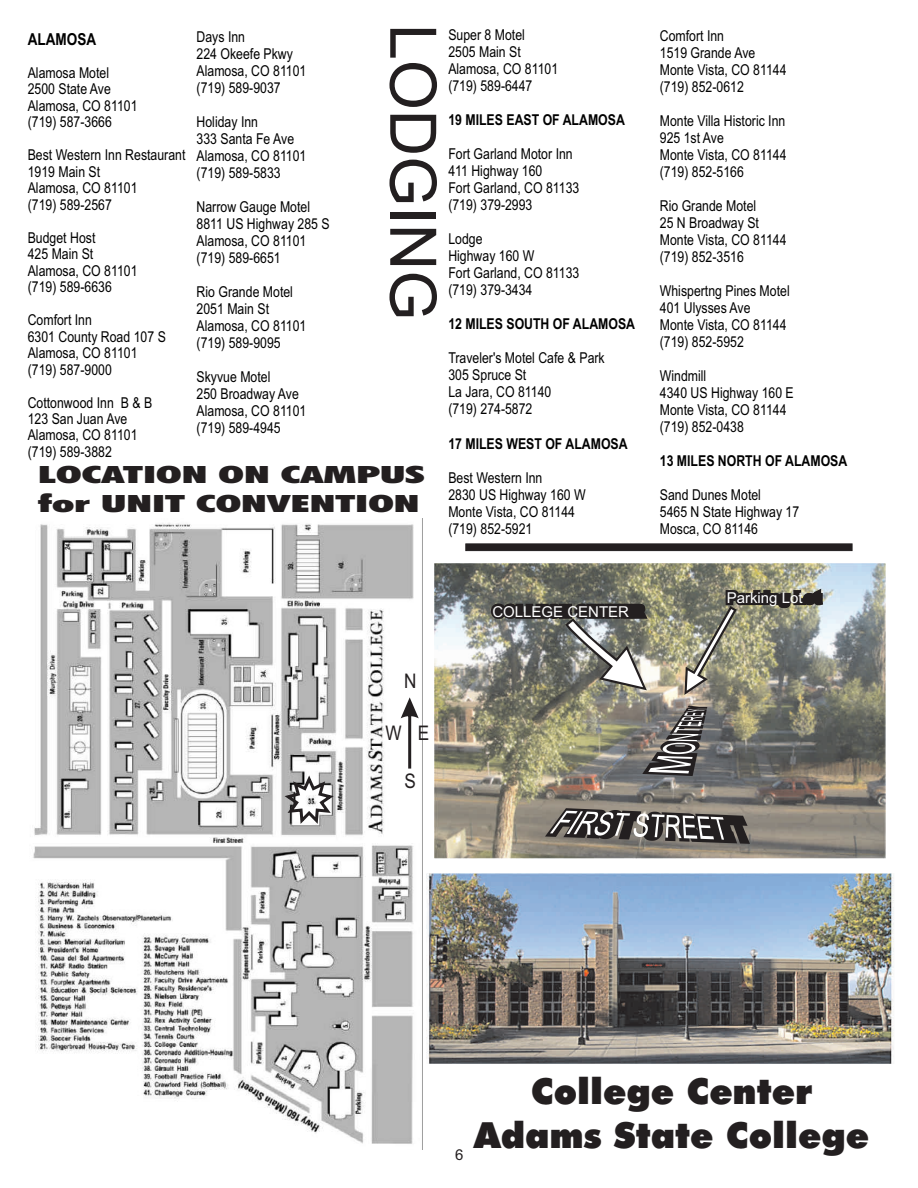
<style>
.page{position:relative;width:918px;height:1188px;background:#fff}
.page>*{position:absolute;margin:0;border:0;box-sizing:border-box;transform-origin:0 0}
.t1{font:64.2px "Arial";color:#231f20}
.t2{font:900 36px/43.2px "Futura BT";color:#231f20;text-align:center}
.t3{font:900 condensed 23.85px/28.7px "Futura BT";color:#231f20;scale:1.88 1}
.t4{font:20.1px "Arial";color:#231f20;scale:.85 1}
.t5{font:700 16.5px "Arial Narrow";color:#000}
.t6{font:15px/17px "Arial Narrow";color:#000}
.t7{font:700 15px "Arial Narrow";color:#000}
.t8{font:15px "Arial";color:#fff}
.t9{font:15px "Arial";color:#231f20}
</style>
<div class="page">
<img style="left:33px;top:519px;width:390px;height:630px">
<svg style="left:281px;top:775px;width:56px;height:52px"></svg>
<svg style="left:401px;top:697px;width:18px;height:72px"></svg>
<div style="left:466px;top:544px;width:386px;height:7px;background:#231f20"></div>
<img style="left:427px;top:873px;width:467px;height:191px">
<img style="left:434px;top:564px;width:451px;height:294px">
<svg style="left:491px;top:604px;width:157px;height:86px;background:#797a75"></svg>
<svg style="left:642px;top:706px;width:65px;height:70px;background:#726f6e"></svg>
<svg style="left:545px;top:808px;width:205px;height:36px;background:#6c6764"></svg>
<svg style="left:684px;top:589px;width:139px;height:106px;background:#898878"></svg>
<p class="t5" style="left:28px;top:33px;width:70px">ALAMOSA</p>
<p class="t6" style="left:28px;top:66px;width:111px;line-height:16.5px">Alamosa Motel<br>2500 State Ave<br>Alamosa, CO 81101 (719) 587-3666</p>
<p class="t6" style="left:28px;top:148px;width:159px;line-height:16.5px">Best Western Inn Restaurant<br>1919 Main St<br>Alamosa, CO 81101<br>(719) 589-2567</p>
<p class="t6" style="left:28px;top:231px;width:111px;line-height:16.5px">Budget Host<br>425 Main St<br>Alamosa, CO 81101 (719) 589-6636</p>
<p class="t6" style="left:28px;top:313px;width:140px;line-height:16.5px">Comfort Inn<br>6301 County Road 107 S<br>Alamosa, CO 81101 (719) 587-9000</p>
<p class="t6" style="left:28px;top:395px;width:126px;line-height:16.5px">Cottonwood Inn B &amp; B<br>123 San Juan Ave<br>Alamosa, CO 81101 (719) 589-3882</p>
<p class="t6" style="left:197px;top:30px;width:111px">Days Inn<br>224 Okeefe Pkwy<br>Alamosa, CO 81101 (719) 589-9037</p>
<p class="t6" style="left:197px;top:115px;width:111px">Holiday Inn<br>333 Santa Fe Ave<br>Alamosa, CO 81101 (719) 589-5833</p>
<p class="t6" style="left:197px;top:199px;width:135px">Narrow Gauge Motel<br>8811 US Highway 285 S<br>Alamosa, CO 81101 (719) 589-6651</p>
<p class="t6" style="left:197px;top:284px;width:111px">Rio Grande Motel<br>2051 Main St<br>Alamosa, CO 81101 (719) 589-9095</p>
<p class="t6" style="left:197px;top:369px;width:111px">Skyvue Motel<br>250 Broadway Ave<br>Alamosa, CO 81101 (719) 589-4945</p>
<h1 class="t1" style="left:437px;top:24px;width:298px;rotate:90deg">LODGING</h1>
<h3 class="t3" style="left:38px;top:463px;width:207px">LOCATION ON CAMPUS for UNIT CONVENTION</h3>
<p class="t6" style="left:448px;top:28px;width:111px">Super 8 Motel<br>2505 Main St<br>Alamosa, CO 81101 (719) 589-6447</p>
<p class="t7" style="left:448px;top:114px;width:178px">19 MILES EAST OF ALAMOSA</p>
<p class="t6" style="left:448px;top:147px;width:133px">Fort Garland Motor Inn<br>411 Highway 160<br>Fort Garland, CO 81133 (719) 379-2993</p>
<p class="t6" style="left:448px;top:232px;width:133px">Lodge<br>Highway 160 W<br>Fort Garland, CO 81133 (719) 379-3434</p>
<p class="t7" style="left:448px;top:318px;width:188px">12 MILES SOUTH OF ALAMOSA</p>
<p class="t6" style="left:448px;top:351px;width:158px">Traveler's Motel Cafe &amp; Park<br>305 Spruce St<br>La Jara, CO 81140<br>(719) 274-5872</p>
<p class="t7" style="left:448px;top:438px;width:181px">17 MILES WEST OF ALAMOSA</p>
<p class="t6" style="left:448px;top:470px;width:139px">Best Western Inn<br>2830 US Highway 160 W<br>Monte Vista, CO 81144 (719) 852-5921</p>
<h3 class="t4" style="left:404px;top:673px;width:16px">N</h3>
<h3 class="t4" style="left:385px;top:725px;width:53px">W E</h3>
<h3 class="t4" style="left:404px;top:773px;width:15px">S</h3>
<p class="t8" style="left:492px;top:606px;width:138px">COLLEGE CENTER</p>
<p class="t6" style="left:660px;top:29px;width:128px">Comfort Inn<br>1519 Grande Ave<br>Monte Vista, CO 81144 (719) 852-0612</p>
<p class="t6" style="left:660px;top:114px;width:128px">Monte Villa Historic Inn<br>925 1st Ave<br>Monte Vista, CO 81144 (719) 852-5166</p>
<p class="t6" style="left:660px;top:199px;width:128px">Rio Grande Motel<br>25 N Broadway St<br>Monte Vista, CO 81144 (719) 852-3516</p>
<p class="t6" style="left:660px;top:284px;width:131px">Whispertng Pines Motel<br>401 Ulysses Ave<br>Monte Vista, CO 81144 (719) 852-5952</p>
<p class="t6" style="left:660px;top:369px;width:136px">Windmill<br>4340 US Highway 160 E<br>Monte Vista, CO 81144 (719) 852-0438</p>
<p class="t7" style="left:660px;top:455px;width:189px">13 MILES NORTH OF ALAMOSA</p>
<p class="t6" style="left:660px;top:488px;width:141px">Sand Dunes Motel<br>5465 N State Highway 17<br>Mosca, CO 81146</p>
<p class="t8" style="left:727px;top:592px;width:77px">Parking Lot</p>
<p class="t9" style="left:455px;top:1149px;width:10px">6</p>
<h2 class="t2" style="left:474px;top:1073px;width:396px">College Center<br>Adams State College</h2>
</div>
